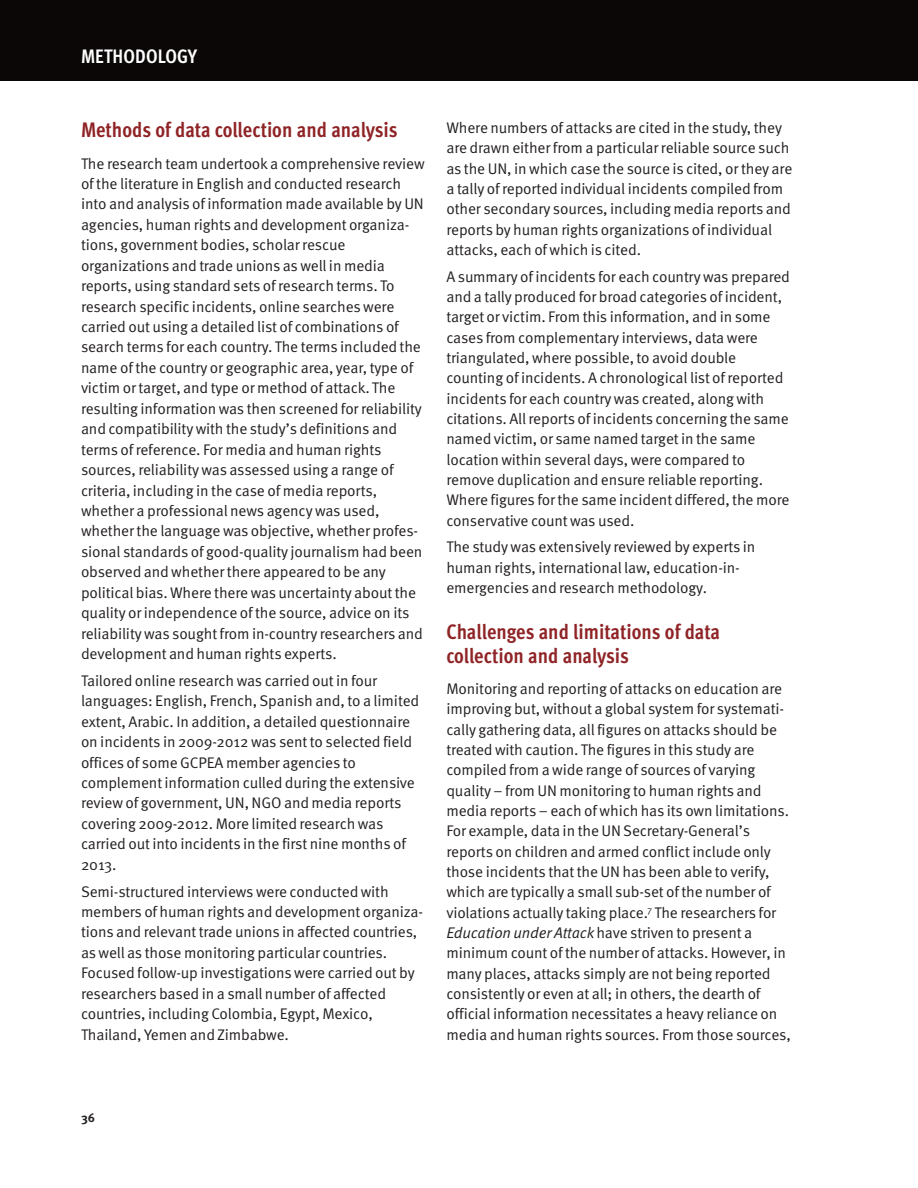
<style>
.page{position:relative;width:918px;height:1188px;background:#fff}
.page>*{position:absolute;margin:0;border:0;box-sizing:border-box;transform-origin:0 0}
.t1{font:700 condensed 21px/24.2px "Meta Pro";color:#8f2326}
.t2{font:700 condensed 19.5px "Meta Pro";letter-spacing:.01em;color:#fff}
.t3{font:15.3px/20.4px "Meta Pro Norm";letter-spacing:-.01em;color:#231f20}
.t4{font:700 12.3px "Meta Pro";color:#231f20}
.s1{font-family:"Meta Pro Norm Ita"}
</style>
<div class="page">
<div style="left:0;top:0;width:918px;height:81px;background:#0c0707"></div>
<p class="t2" style="left:81px;top:49px;width:118px">MeTHODOLOGY</p>
<h1 class="t1" style="left:81px;top:120px;width:318px">Methods of data collection and analysis</h1>
<p class="t3" style="left:81px;top:154px;width:345px">The research team undertook a comprehensive review of the literature in English and conducted research into and analysis of information made available by UN agencies, human rights and development organiza&shy;tions, government bodies, scholar rescue organizations and trade unions as well in media reports, using standard sets of research terms. To research specific incidents, online searches were carried out using a detailed list of combinations of search terms for each country. The terms included the name of the country or geographic area, year, type of victim or target, and type or method of attack. The resulting information was then screened for reliability and compatibility with the study’s definitions and terms of reference. For media and human rights sources, reliability was assessed using a range of criteria, including in the case of media reports, whether a professional news agency was used, whether the language was objective, whether profes&shy;sional standards of good-quality journalism had been observed and whether there appeared to be any political bias. Where there was uncertainty about the quality or independence of the source, advice on its reliability was sought from in-country researchers and development and human rights experts.</p>
<p class="t3" style="left:81px;top:671px;width:340px">Tailored online research was carried out in four languages: English, French, Spanish and, to a limited extent, Arabic. In addition, a detailed questionnaire on incidents in 2009-2012 was sent to selected field offices of some GCPEA member agencies to complement information culled during the extensive review of government, UN, NGO and media reports covering 2009-2012. More limited research was carried out into incidents in the first nine months of 2013.</p>
<p class="t3" style="left:81px;top:882px;width:344px">Semi-structured interviews were conducted with members of human rights and development organiza&shy;tions and relevant trade unions in affected countries, as well as those monitoring particular countries.<br>Focused follow-up investigations were carried out by researchers based in a small number of affected countries, including Colombia, Egypt, Mexico, Thailand, Yemen and Zimbabwe.</p>
<p class="t3" style="left:446px;top:119px;width:347px">Where numbers of attacks are cited in the study, they are drawn either from a particular reliable source such as the UN, in which case the source is cited, or they are a tally of reported individual incidents compiled from other secondary sources, including media reports and reports by human rights organizations of individual attacks, each of which is cited.</p>
<p class="t3" style="left:446px;top:267px;width:345px">A summary of incidents for each country was prepared and a tally produced for broad categories of incident, target or victim. From this information, and in some cases from complementary interviews, data were triangulated, where possible, to avoid double counting of incidents. A chronological list of reported incidents for each country was created, along with citations. All reports of incidents concerning the same named victim, or same named target in the same location within several days, were compared to remove duplication and ensure reliable reporting.<br>Where figures for the same incident differed, the more conservative count was used.</p>
<p class="t3" style="left:446px;top:538px;width:311px">The study was extensively reviewed by experts in human rights, international law, education-in&shy;emergencies and research methodology.</p>
<h1 class="t1" style="left:446px;top:621px;width:275px">Challenges and limitations of data collection and analysis</h1>
<p class="t3" style="left:446px;top:680px;width:346px">Monitoring and reporting of attacks on education are improving but, without a global system for systemati&shy;cally gathering data, all figures on attacks should be treated with caution. The figures in this study are compiled from a wide range of sources of varying quality – from UN monitoring to human rights and media reports – each of which has its own limitations.<br>For example, data in the UN Secretary-General’s reports on children and armed conflict include only those incidents that the UN has been able to verify, which are typically a small sub-set of the number of violations actually taking place.<sup>7</sup> The researchers for <span class="s1">Education under Attack</span> have striven to present a minimum count of the number of attacks. However, in many places, attacks simply are not being reported consistently or even at all; in others, the dearth of official information necessitates a heavy reliance on media and human rights sources. From those sources,</p>
<p class="t4" style="left:81px;top:1113px;width:16px">36</p>
</div>
